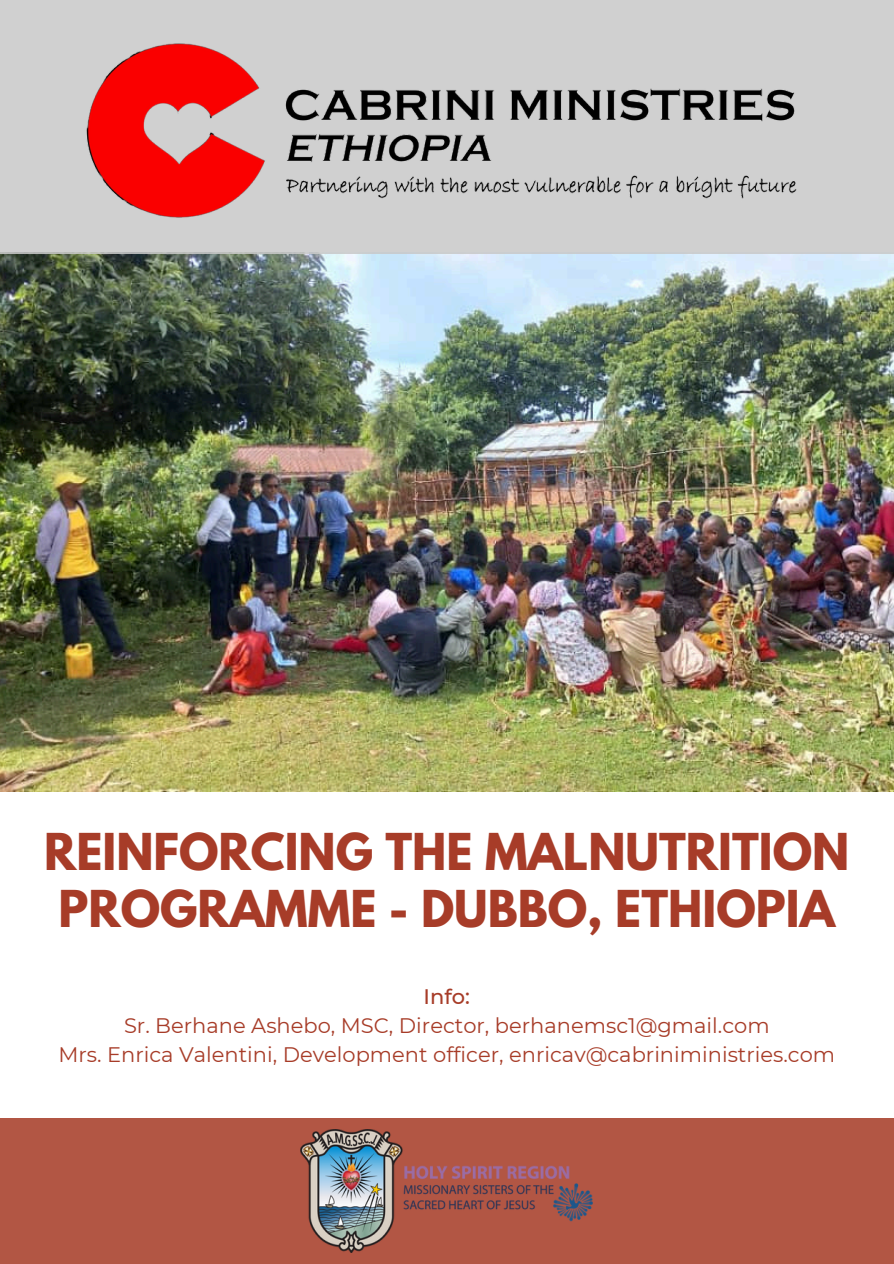
<style>
.page{position:relative;width:894px;height:1264px;background:#fff}
.page>*{position:absolute;margin:0;border:0;box-sizing:border-box;transform-origin:0 0}
.t1{font:700 45px/57.3px "League Spartan";color:#a73c28;text-align:center}
.t2{font:21px "Montserrat";color:#a73c28}
.t3{font:500 21px "Montserrat";color:#a73c28}
</style>
<div class="page">
<div style="left:0;top:1117px;width:893px;height:146px;background:#b25644"></div>
<img style="left:0;top:253px;width:893px;height:538px">
<div style="left:0;top:0;width:893px;height:253px;background:#d0d0d0"></div>
<img style="left:86px;top:43px;width:711px;height:175px">
<img style="left:301px;top:1129px;width:291px;height:123px">
<p class="t1" style="left:44px;top:828px;width:806px">REINFORCING THE MALNUTRITION<br>PROGRAMME - DUBBO, ETHIOPIA</p>
<p class="t3" style="left:423px;top:983px;width:48px">Info:</p>
<p class="t2" style="left:124px;top:1012px;width:647px">Sr. Berhane Ashebo, MSC, Director, berhanemsc1@gmail.com</p>
<p class="t2" style="left:58px;top:1041px;width:778px">Mrs. Enrica Valentini, Development officer, enricav@cabriniministries.com</p>
</div>
